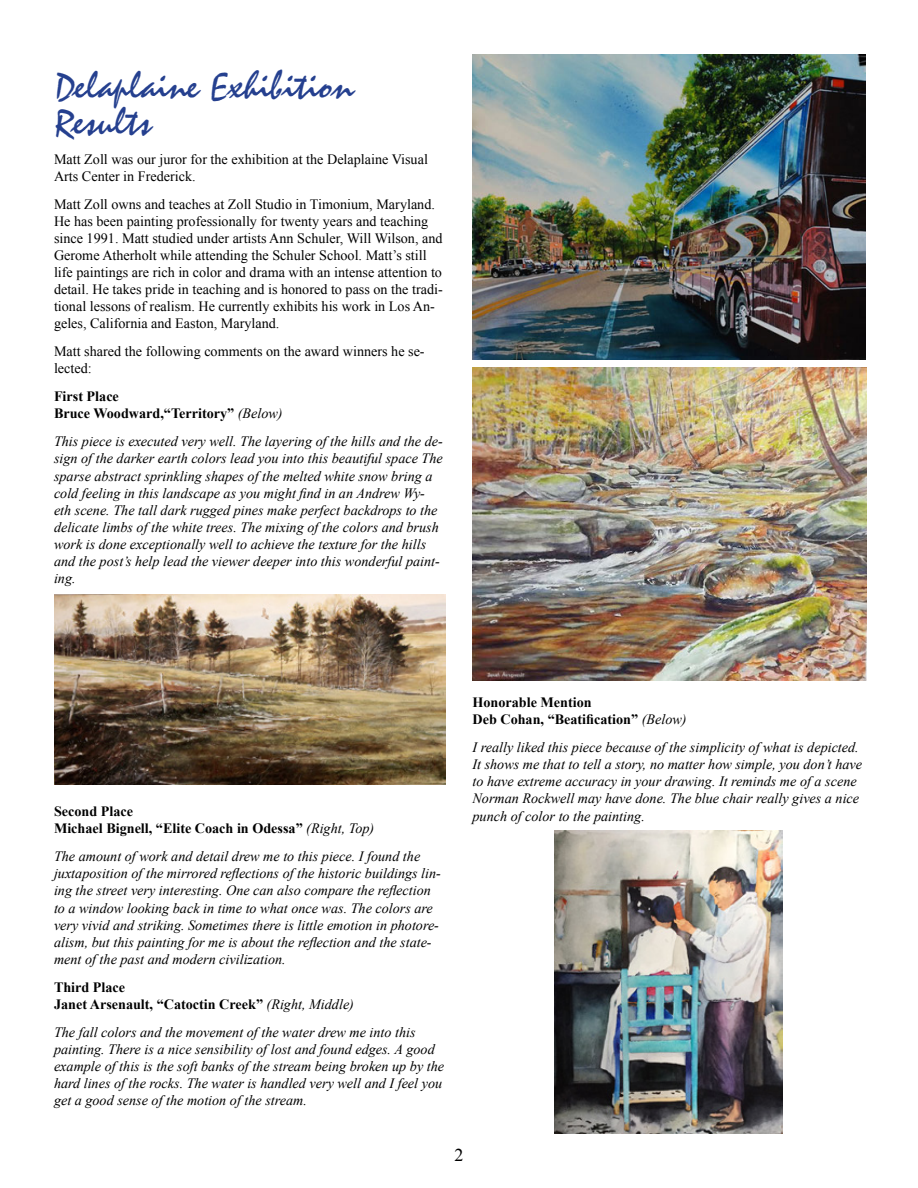
<style>
.page{position:relative;width:918px;height:1188px;background:#fff}
.page>*{position:absolute;margin:0;border:0;box-sizing:border-box;transform-origin:0 0}
.t1{font:39px/36px "Staccato 222 BT";color:#25408f}
.t2{font:18px "Times New Roman";color:#000}
.t3{font:italic 14.25px/17.1px "Times New Roman";color:#000}
.t4{font:14.25px/17.1px "Times New Roman";color:#000}
.t5{font:700 14.25px/17.1px "Times New Roman";color:#000}
.s1{font-weight:400;font-style:italic}
</style>
<div class="page">
<img style="left:54px;top:594px;width:392px;height:191px">
<img style="left:472px;top:54px;width:393px;height:305px">
<img style="left:472px;top:367px;width:394px;height:313px">
<img style="left:554px;top:831px;width:229px;height:303px">
<h1 class="t1" style="left:54px;top:69px;width:301px">Delaplaine Exhibition<br>Results</h1>
<p class="t4" style="left:54px;top:150px;width:375px">Matt Zoll was our juror for the exhibition at the Delaplaine Visual<br>Arts Center in Frederick.</p>
<p class="t4" style="left:54px;top:195px;width:390px">Matt Zoll owns and teaches at Zoll Studio in Timonium, Maryland.<br>He has been painting professionally for twenty years and teaching since 1991. Matt studied under artists Ann Schuler, Will Wilson, and Gerome Atherholt while attending the Schuler School. Matt’s still life paintings are rich in color and drama with an intense attention to detail. He takes pride in teaching and is honored to pass on the tradi&shy;tional lessons of realism. He currently exhibits his work in Los An&shy;geles, California and Easton, Maryland.</p>
<p class="t4" style="left:54px;top:343px;width:372px">Matt shared the following comments on the award winners he se&shy;lected:</p>
<p class="t5" style="left:54px;top:388px;width:230px">First Place<br>Bruce Woodward,“Territory” <span class="s1">(Below)</span></p>
<p class="t3" style="left:54px;top:433px;width:390px">This piece is executed very well. The layering of the hills and the de&shy;sign of the darker earth colors lead you into this beautiful space The sparse abstract sprinkling shapes of the melted white snow bring a cold feeling in this landscape as you might find in an Andrew Wy&shy;eth scene. The tall dark rugged pines make perfect backdrops to the delicate limbs of the white trees. The mixing of the colors and brush work is done exceptionally well to achieve the texture for the hills and the post’s help lead the viewer deeper into this wonderful paint&shy;ing.</p>
<p class="t5" style="left:54px;top:803px;width:322px">Second Place<br>Michael Bignell, “Elite Coach in Odessa” <span class="s1">(Right, Top)</span></p>
<p class="t3" style="left:54px;top:848px;width:388px">The amount of work and detail drew me to this piece. I found the juxtaposition of the mirrored reflections of the historic buildings lin&shy;ing the street very interesting. One can also compare the reflection to a window looking back in time to what once was. The colors are very vivid and striking. Sometimes there is little emotion in photore&shy;alism, but this painting for me is about the reflection and the state&shy;ment of the past and modern civilization.</p>
<p class="t5" style="left:54px;top:978px;width:302px">Third Place<br>Janet Arsenault, “Catoctin Creek” <span class="s1">(Right, Middle)</span></p>
<p class="t3" style="left:54px;top:1023px;width:392px">The fall colors and the movement of the water drew me into this painting. There is a nice sensibility of lost and found edges. A good example of this is the soft banks of the stream being broken up by the hard lines of the rocks. The water is handled very well and I feel you get a good sense of the motion of the stream.</p>
<p class="t5" style="left:473px;top:693px;width:216px">Honorable Mention<br>Deb Cohan, “Beatification” <span class="s1">(Below)</span></p>
<p class="t3" style="left:473px;top:739px;width:391px">I really liked this piece because of the simplicity of what is depicted.<br>It shows me that to tell a story, no matter how simple, you don’t have to have extreme accuracy in your drawing. It reminds me of a scene Norman Rockwell may have done. The blue chair really gives a nice punch of color to the painting.</p>
<p class="t2" style="left:454px;top:1143px;width:10px">2</p>
</div>
